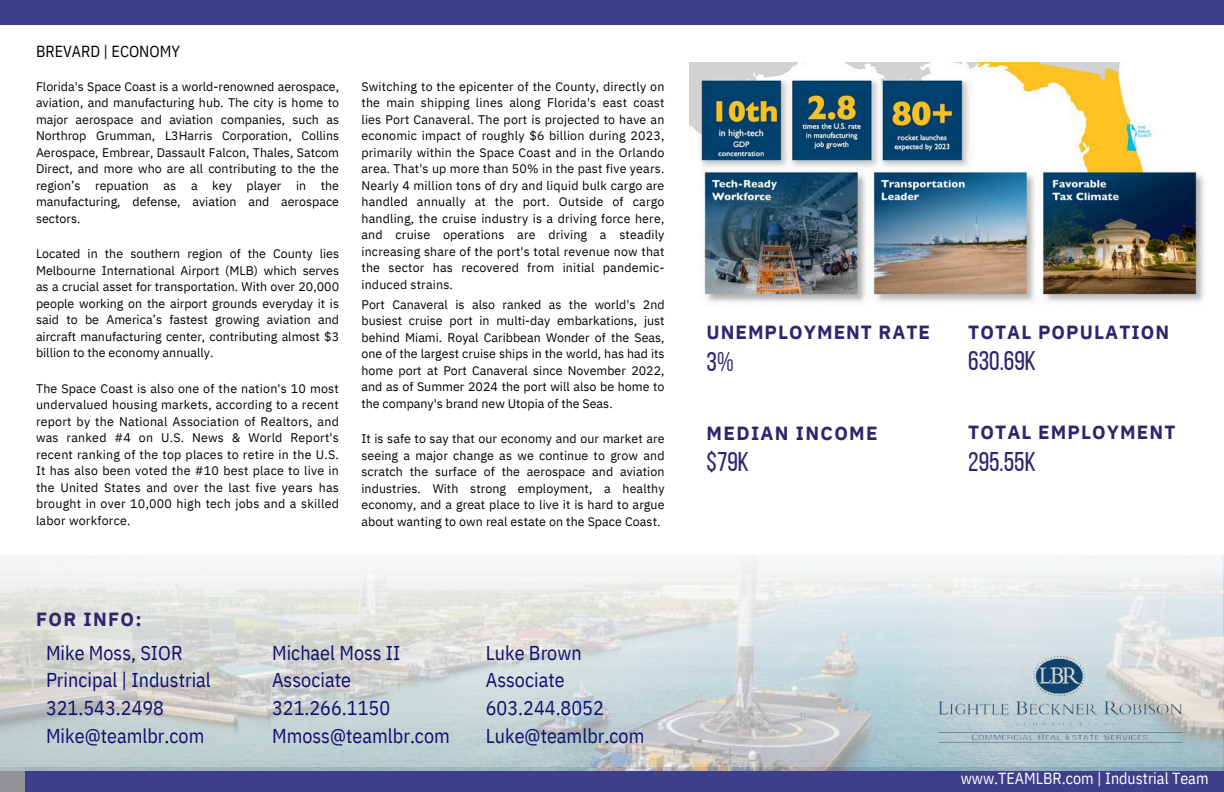
<style>
.page{position:relative;width:1224px;height:792px;background:#fff}
.page>*{position:absolute;margin:0;border:0;box-sizing:border-box;transform-origin:0 0}
.t1{font:27px "Bebas Neue";color:#2e266d}
.t2{font:20px/27.8px "IBM Plex Sans Cond";color:#0e0f6f}
.t3{font:700 19px "IBM Plex Sans";letter-spacing:.06em;color:#2e266d}
.t4{font:16px "IBM Plex Sans Cond";color:#fff}
.t5{font:16px "IBM Plex Sans Cond";color:#000}
.t6{font:12.4px/16.5px "IBM Plex Sans";color:#000;text-align:justify}
</style>
<div class="page">
<div style="left:0;top:0;width:1224px;height:24px;background:#3e3f8b"></div>
<div style="left:0;top:768px;width:1224px;height:24px;background:#3e3f8b"></div>
<div style="left:0;top:768px;width:25px;height:24px;background:#939499"></div>
<img style="left:690px;top:62px;width:514px;height:241px">
<img style="left:0;top:555px;width:1224px;height:215px">
<img style="left:911px;top:640px;width:298px;height:131px">
<h3 class="t5" style="left:36px;top:41px;width:145px">BREVARD | ECONOMY</h3>
<p class="t6" style="left:36px;top:78px;width:305px">Florida's Space Coast is a world-renowned aerospace, aviation, and manufacturing hub. The city is home to major aerospace and aviation companies, such as Northrop Grumman, L3Harris Corporation, Collins Aerospace, Embrear, Dassault Falcon, Thales, Satcom Direct, and more who are all contributing to the the region’s repuation as a key player in the manufacturing, defense, aviation and aerospace sectors.</p>
<h3 class="t6" style="left:36px;top:246px;width:305px">Located in the southern region of the County lies Melbourne International Airport (MLB) which serves as a crucial asset for transportation. With over 20,000 people working on the airport grounds everyday it is said to be America’s fastest growing aviation and aircraft manufacturing center, contributing almost $3 billion to the economy annually.</h3>
<h3 class="t6" style="left:36px;top:380px;width:304px">The Space Coast is also one of the nation's 10 most undervalued housing markets, according to a recent report by the National Association of Realtors, and was ranked #4 on U.S. News &amp; World Report's recent ranking of the top places to retire in the U.S.<br>It has also been voted the #10 best place to live in the United States and over the last five years has brought in over 10,000 high tech jobs and a skilled labor workforce.</h3>
<h3 class="t6" style="left:361px;top:78px;width:304px">Switching to the epicenter of the County, directly on the main shipping lines along Florida's east coast lies Port Canaveral. The port is projected to have an economic impact of roughly $6 billion during 2023, primarily within the Space Coast and in the Orlando area. That's up more than 50% in the past five years.<br>Nearly 4 million tons of dry and liquid bulk cargo are handled annually at the port. Outside of cargo handling, the cruise industry is a driving force here, and cruise operations are driving a steadily increasing share of the port's total revenue now that the sector has recovered from initial pandemic&shy;induced strains.</h3>
<p class="t6" style="left:361px;top:296px;width:305px">Port Canaveral is also ranked as the world's 2nd busiest cruise port in multi-day embarkations, just behind Miami. Royal Caribbean Wonder of the Seas, one of the largest cruise ships in the world, has had its home port at Port Canaveral since November 2022, and as of Summer 2024 the port will also be home to the company's brand new Utopia of the Seas.</p>
<h1 class="t6" style="left:361px;top:430px;width:305px">It is safe to say that our economy and our market are seeing a major change as we continue to grow and scratch the surface of the aerospace and aviation industries. With strong employment, a healthy economy, and a great place to live it is hard to argue about wanting to own real estate on the Space Coast.</h1>
<p class="t3" style="left:36px;top:607px;width:107px">FOR INFO:</p>
<h3 class="t2" style="left:46px;top:638px;width:166px">Mike Moss, SIOR<br>Principal | Industrial<br>321.543.2498<br>Mike@teamlbr.com</h3>
<h3 class="t2" style="left:272px;top:638px;width:179px">Michael Moss II<br>Associate<br>321.266.1150<br>Mmoss@teamlbr.com</h3>
<p class="t2" style="left:486px;top:638px;width:160px">Luke Brown<br>Associate<br>603.244.8052<br>Luke@teamlbr.com</p>
<p class="t3" style="left:707px;top:320px;width:225px">UNEMPLOYMENT RATE</p>
<p class="t1" style="left:707px;top:350px;width:29px">3%</p>
<p class="t3" style="left:707px;top:420px;width:173px">MEDIAN INCOME</p>
<p class="t1" style="left:707px;top:451px;width:44px">$79k</p>
<p class="t3" style="left:968px;top:320px;width:202px">TOTAL POPULATION</p>
<p class="t1" style="left:968px;top:350px;width:69px">630.69k</p>
<h2 class="t3" style="left:968px;top:420px;width:209px">TOTAL EMPLOYMENT</h2>
<h2 class="t1" style="left:968px;top:451px;width:69px">295.55k</h2>
<p class="t4" style="left:961px;top:768px;width:249px">www.TEAMLBR.com | Industrial Team</p>
</div>
